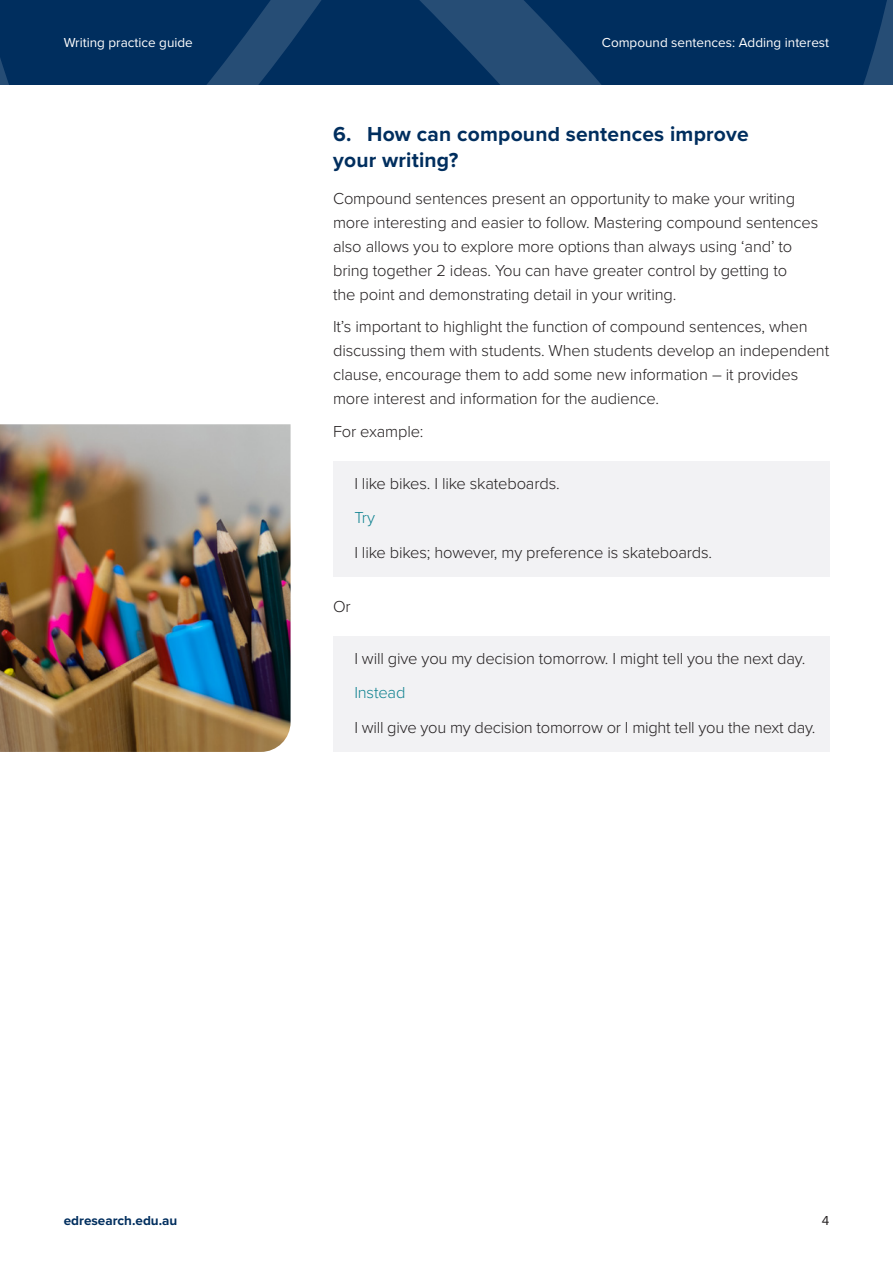
<style>
.page{position:relative;width:893px;height:1263px;background:#fff}
.page>*{position:absolute;margin:0;border:0;box-sizing:border-box;transform-origin:0 0}
.H1_-_List{font:700 21px/25.5px "Proxima Nova";letter-spacing:.01em;color:#002e5e}
.Normal_Example{font:300 16.5px/24px "Proxima Nova";letter-spacing:-.01em;color:#231f20}
.Normal_explainer{font:300 16.5px "Proxima Nova";letter-spacing:-.01em;color:#108290}
.t1{font:13.5px "Proxima Nova";color:#fff}
.t2{font:700 13.5px "Proxima Nova";color:#002e5e}
.t3{font:13.5px "Proxima Nova";color:#231f20}
</style>
<div class="page">
<svg style="left:0;top:0;width:893px;height:85px;background:#073462"></svg>
<div style="left:333px;top:461px;width:496px;height:46px;background:#f2f2f4"></div>
<div style="left:333px;top:501px;width:496px;height:40px;background:#f2f2f4"></div>
<div style="left:333px;top:530px;width:496px;height:46px;background:#f2f2f4"></div>
<div style="left:333px;top:636px;width:496px;height:46px;background:#f2f2f4"></div>
<div style="left:333px;top:676px;width:496px;height:40px;background:#f2f2f4"></div>
<div style="left:333px;top:705px;width:496px;height:46px;background:#f2f2f4"></div>
<img style="left:0;top:424px;width:291px;height:328px">
<p class="t1" style="left:64px;top:32px;width:131px">Writing practice guide</p>
<p class="t1" style="left:602px;top:32px;width:229px">Compound sentences: Adding interest</p>
<h3 class="H1_-_List" style="left:333px;top:121px;width:417px">6. How can compound sentences improve your writing?</h3>
<p class="Normal_Example" style="left:333px;top:185px;width:487px">Compound sentences present an opportunity to make your writing more interesting and easier to follow. Mastering compound sentences also allows you to explore more options than always using ‘and’ to bring together 2 ideas. You can have greater control by getting to<br>the point and demonstrating detail in your writing.</p>
<p class="Normal_Example" style="left:333px;top:314px;width:498px">It’s important to highlight the function of compound sentences, when discussing them with students. When students develop an independent clause, encourage them to add some new information – it provides more interest and information for the audience.</p>
<p class="Normal_Example" style="left:333px;top:418px;width:92px">For example:</p>
<p class="Normal_Example" style="left:354px;top:470px;width:207px">I like bikes. I like skateboards.</p>
<p class="Normal_explainer" style="left:354px;top:505px;width:22px">Try</p>
<p class="Normal_Example" style="left:354px;top:539px;width:359px">I like bikes; however, my preference is skateboards.</p>
<p class="Normal_Example" style="left:333px;top:593px;width:19px">Or</p>
<p class="Normal_Example" style="left:354px;top:645px;width:452px">I will give you my decision tomorrow. I might tell you the next day.</p>
<p class="Normal_explainer" style="left:354px;top:680px;width:53px">Instead</p>
<p class="Normal_Example" style="left:354px;top:714px;width:463px">I will give you my decision tomorrow or I might tell you the next day.</p>
<p class="t2" style="left:64px;top:1210px;width:115px">edresearch.edu.au</p>
<p class="t3" style="left:822px;top:1210px;width:9px">4</p>
</div>
